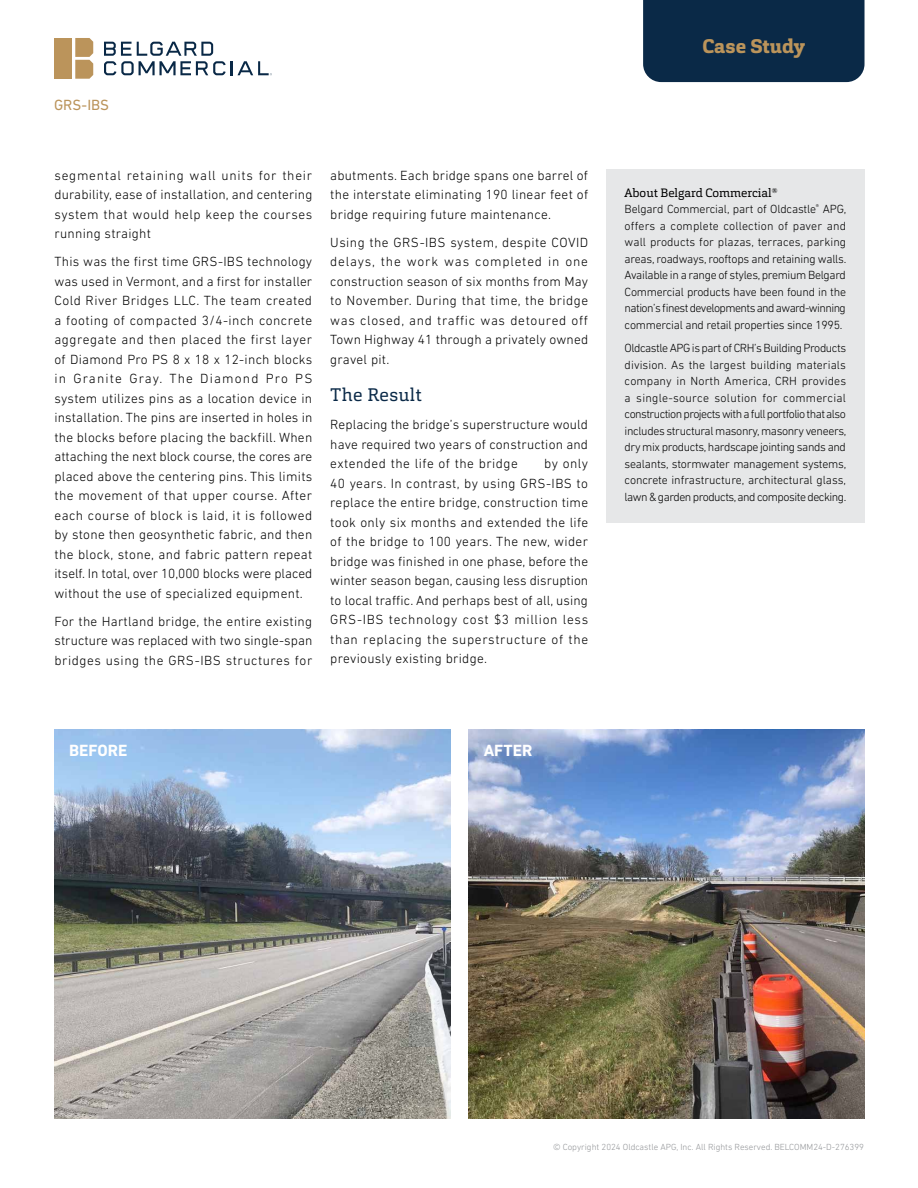
<style>
.page{position:relative;width:918px;height:1188px;background:#fff}
.page>*{position:absolute;margin:0;border:0;box-sizing:border-box;transform-origin:0 0}
.t1{font:800 19.5px "Cargan";color:#bb945b}
.t2{font:18px "Cargan";letter-spacing:.02em;color:#0a2947}
.t3{font:700 16.5px "DIN Next LT Pro";color:#fff}
.t4{font:15px "DIN Next LT Pro";color:#bb945b}
.t5{font:300 13.5px/19.5px "DIN Next LT Pro";letter-spacing:.02em;color:#000;text-align:justify}
.t6{font:300 12px/16.5px "DIN Next LT Pro";letter-spacing:-.04em;color:#000;text-align:justify}
.t7{font:12px "Cargan";color:#000}
.t8{font:300 9px "DIN Next LT Pro";color:#939598}
</style>
<div class="page">
<div style="left:643px;top:0;width:222px;height:82px;background:#0a2947"></div>
<img style="left:54px;top:729px;width:396px;height:390px">
<img style="left:469px;top:729px;width:396px;height:390px">
<div style="left:606px;top:170px;width:259px;height:353px;background:#e6e7e8"></div>
<svg style="left:104px;top:42px;width:168px;height:33px"></svg>
<svg style="left:75px;top:38px;width:18px;height:41px"></svg>
<div style="left:54px;top:38px;width:18px;height:41px;background:#bb945b"></div>
<p class="t4" style="left:54px;top:96px;width:57px">GRS-IBS</p>
<p class="t5" style="left:54px;top:165px;width:260px">segmental retaining wall units for their durability, ease of installation, and centering system that would help keep the courses running straight</p>
<p class="t5" style="left:54px;top:252px;width:259px">This was the first time GRS-IBS technology was used in Vermont, and a first for installer Cold River Bridges LLC. The team created a footing of compacted 3/4-inch concrete aggregate and then placed the first layer of Diamond Pro PS 8 x 18 x 12-inch blocks in Granite Gray. The Diamond Pro PS system utilizes pins as a location device in installation. The pins are inserted in holes in the blocks before placing the backfill. When attaching the next block course, the cores are placed above the centering pins. This limits the movement of that upper course. After each course of block is laid, it is followed by stone then geosynthetic fabric, and then the block, stone, and fabric pattern repeat itself. In total, over 10,000 blocks were placed without the use of specialized equipment.</p>
<p class="t5" style="left:54px;top:611px;width:259px">For the Hartland bridge, the entire existing structure was replaced with two single-span bridges using the GRS-IBS structures for</p>
<p class="t5" style="left:330px;top:165px;width:259px">abutments. Each bridge spans one barrel of the interstate eliminating 190 linear feet of bridge requiring future maintenance.</p>
<p class="t5" style="left:330px;top:232px;width:259px">Using the GRS-IBS system, despite COVID delays, the work was completed in one construction season of six months from May to November. During that time, the bridge was closed, and traffic was detoured off Town Highway 41 through a privately owned gravel pit.</p>
<h2 class="t2" style="left:330px;top:384px;width:93px">The Result</h2>
<p class="t5" style="left:330px;top:415px;width:259px">Replacing the bridge’s superstructure would have required two years of construction and extended the life of the bridge</p>
<p class="t5" style="left:330px;top:454px;width:260px;text-indent:214px">by only 40 years. In contrast, by using GRS-IBS to replace the entire bridge, construction time took only six months and extended the life of the bridge to 100 years. The new, wider bridge was finished in one phase, before the winter season began, causing less disruption to local traffic. And perhaps best of all, using GRS-IBS technology cost $3 million less than replacing the superstructure of the previously existing bridge.</p>
<p class="t3" style="left:69px;top:741px;width:60px">BEFORE</p>
<p class="t3" style="left:484px;top:741px;width:50px">AFTER</p>
<h1 class="t1" style="left:703px;top:33px;width:104px">Case Study</h1>
<p class="t7" style="left:625px;top:185px;width:154px">About Belgard Commercial<sup>®</sup></p>
<p class="t6" style="left:625px;top:201px;width:223px">Belgard Commercial, part of Oldcastle<sup>®</sup> APG, offers a complete collection of paver and wall products for plazas, terraces, parking areas, roadways, rooftops and retaining walls.<br>Available in a range of styles, premium Belgard Commercial products have been found in the nation’s finest developments and award-winning commercial and retail properties since 1995.</p>
<p class="t6" style="left:625px;top:340px;width:223px">Oldcastle APG is part of CRH’s Building Products division. As the largest building materials company in North America, CRH provides a single-source solution for commercial construction projects with a full portfolio that also includes structural masonry, masonry veneers, dry mix products, hardscape jointing sands and sealants, stormwater management systems, concrete infrastructure, architectural glass, lawn &amp; garden products, and composite decking.</p>
<p class="t8" style="left:553px;top:1142px;width:312px">© Copyright 2024 Oldcastle APG, Inc. All Rights Reserved. BELCOMM24-D-276399</p>
</div>
